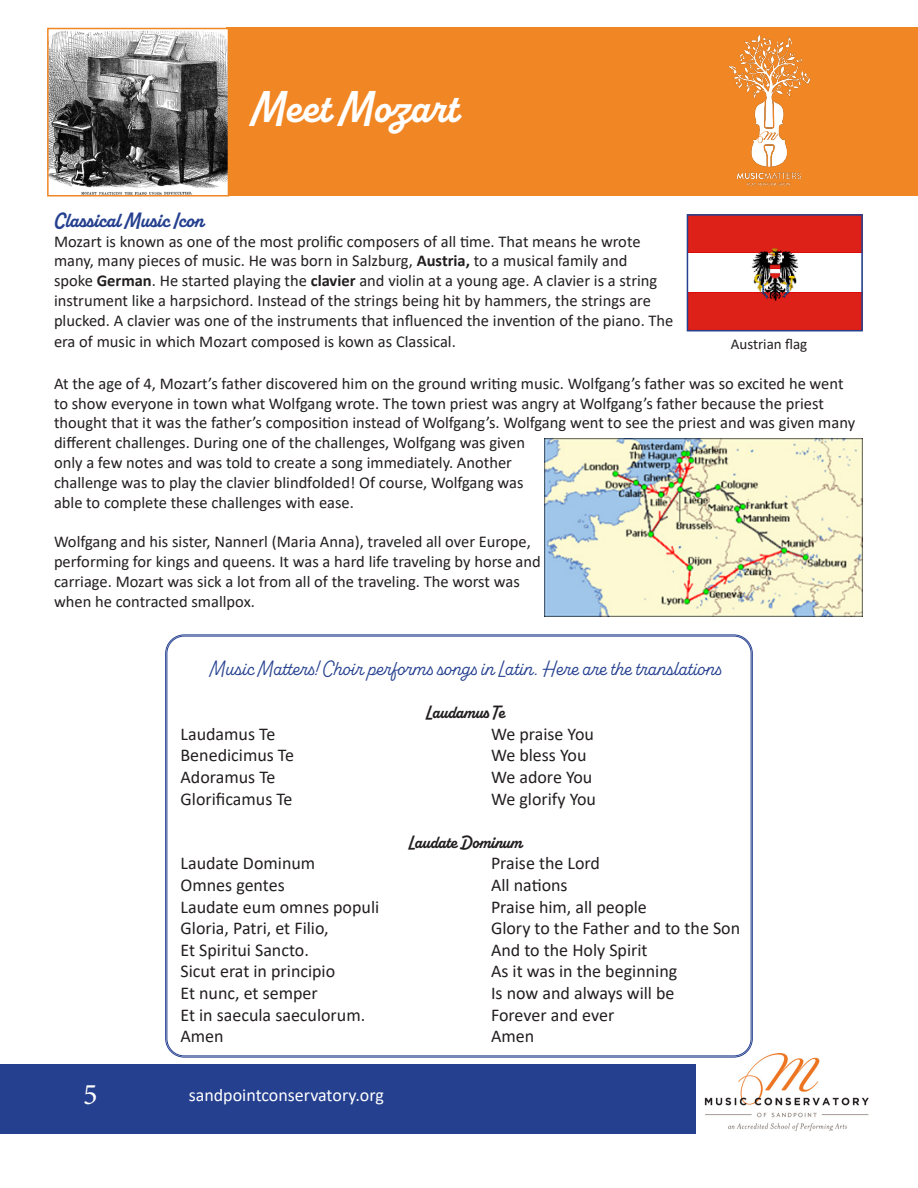
<style>
.page{position:relative;width:918px;height:1188px;background:#fff}
.page>*{position:absolute;margin:0;border:0;box-sizing:border-box;transform-origin:0 0}
.t1{font:700 45px "Alkaline";color:#fff}
.t2{font:30px "Minion Pro";color:#fff}
.t3{font:21px "Alkaline";color:#25408f}
.t4{font:700 21px "Alkaline";color:#25408f}
.t5{font:18px "Calibri";color:#231f20}
.t6{font:18px "Calibri";color:#fff}
.t7{font:700 18px "Alkaline";letter-spacing:-.005em;color:#231f20}
.t8{font:16.5px/19.8px "Calibri";color:#231f20}
.t9{font:15px "Calibri";color:#231f20}
.s1{font-weight:700}
</style>
<div class="page">
<img style="left:705px;top:1054px;width:164px;height:77px">
<div style="left:227px;top:27px;width:691px;height:169px;background:#f18624"></div>
<div style="left:0;top:1064px;width:696px;height:70px;background:#25408f"></div>
<img style="left:50px;top:31px;width:176px;height:162px">
<div style="left:47px;top:28px;width:182px;height:168px;border:2px solid #f18624"></div>
<img style="left:690px;top:217px;width:170px;height:111px">
<div style="left:687px;top:214px;width:176px;height:117px;border:2px solid #25408f"></div>
<img style="left:544px;top:438px;width:318px;height:178px">
<h1 class="t1" style="left:286px;top:80px;width:328px">usic Without Borders</h1>
<p class="t1" style="left:252px;top:80px;width:208px">Meet Mozart</p>
<p class="t4" style="left:54px;top:207px;width:152px">Classical Music Icon</p>
<p class="t8" style="left:54px;top:231px;width:621px">Mozart is known as one of the most prolific composers of all time. That means he wrote many, many pieces of music. He was born in Salzburg, <span class="s1">Austria,</span> to a musical family and<br>spoke <span class="s1">German</span>. He started playing the <span class="s1">clavier</span> and violin at a young age. A clavier is a string instrument like a harpsichord. Instead of the strings being hit by hammers, the strings are plucked. A clavier was one of the instruments that influenced the invention of the piano. The</p>
<p class="t8" style="left:54px;top:332px;width:403px">era of music in which Mozart composed is kown as Classical.</p>
<p class="t8" style="left:54px;top:373px;width:803px">At the age of 4, Mozart’s father discovered him on the ground writing music. Wolfgang’s father was so excited he went to show everyone in town what Wolfgang wrote. The town priest was angry at Wolfgang’s father because the priest thought that it was the father’s composition instead of Wolfgang’s. Wolfgang went to see the priest and was given many different challenges. During one of the challenges, Wolfgang was given<br>only a few notes and was told to create a song immediately. Another<br>challenge was to play the clavier blindfolded! Of course, Wolfgang was<br>able to complete these challenges with ease.</p>
<p class="t8" style="left:54px;top:531px;width:488px">Wolfgang and his sister, Nannerl (Maria Anna), traveled all over Europe, performing for kings and queens. It was a hard life traveling by horse and carriage. Mozart was sick a lot from all of the traveling. The worst was when he contracted smallpox.</p>
<p class="t9" style="left:731px;top:333px;width:78px">Austrian flag</p>
<p class="t3" style="left:210px;top:656px;width:513px">Music Matters! Choir performs songs in Latin. Here are the translations</p>
<p class="t7" style="left:426px;top:701px;width:80px">Laudamus Te</p>
<p class="t5" style="left:181px;top:721px;width:96px">Laudamus Te</p>
<p class="t5" style="left:491px;top:721px;width:104px">We praise You</p>
<p class="t5" style="left:181px;top:743px;width:115px">Benedicimus Te</p>
<p class="t5" style="left:491px;top:743px;width:97px">We bless You</p>
<p class="t5" style="left:181px;top:764px;width:96px">Adoramus Te</p>
<p class="t5" style="left:491px;top:764px;width:103px">We adore You</p>
<p class="t5" style="left:181px;top:786px;width:114px">Glorificamus Te</p>
<p class="t5" style="left:491px;top:786px;width:107px">We glorify You</p>
<p class="t7" style="left:409px;top:831px;width:115px">Laudate Dominum</p>
<p class="t5" style="left:181px;top:851px;width:136px">Laudate Dominum</p>
<p class="t5" style="left:491px;top:851px;width:111px">Praise the Lord</p>
<p class="t5" style="left:181px;top:872px;width:106px">Omnes gentes</p>
<p class="t5" style="left:491px;top:872px;width:78px">All nations</p>
<p class="t5" style="left:181px;top:894px;width:200px">Laudate eum omnes populi</p>
<p class="t5" style="left:491px;top:894px;width:157px">Praise him, all people</p>
<p class="t5" style="left:181px;top:916px;width:150px">Gloria, Patri, et Filio,</p>
<p class="t5" style="left:491px;top:916px;width:251px">Glory to the Father and to the Son</p>
<p class="t5" style="left:181px;top:937px;width:130px">Et Spiritui Sancto.</p>
<p class="t5" style="left:491px;top:937px;width:158px">And to the Holy Spirit</p>
<p class="t5" style="left:181px;top:959px;width:156px">Sicut erat in principio</p>
<p class="t5" style="left:491px;top:959px;width:188px">As it was in the beginning</p>
<p class="t5" style="left:181px;top:980px;width:139px">Et nunc, et semper</p>
<p class="t5" style="left:491px;top:980px;width:185px">Is now and always will be</p>
<p class="t5" style="left:181px;top:1002px;width:186px">Et in saecula saeculorum.</p>
<p class="t5" style="left:491px;top:1002px;width:125px">Forever and ever</p>
<p class="t5" style="left:181px;top:1024px;width:45px">Amen</p>
<p class="t5" style="left:491px;top:1024px;width:45px">Amen</p>
<h2 class="t2" style="left:83px;top:1074px;width:16px">1</h2>
<p class="t2" style="left:83px;top:1074px;width:16px">5</p>
<p class="t6" style="left:189px;top:1082px;width:197px">sandpointconservatory.org</p>
</div>
